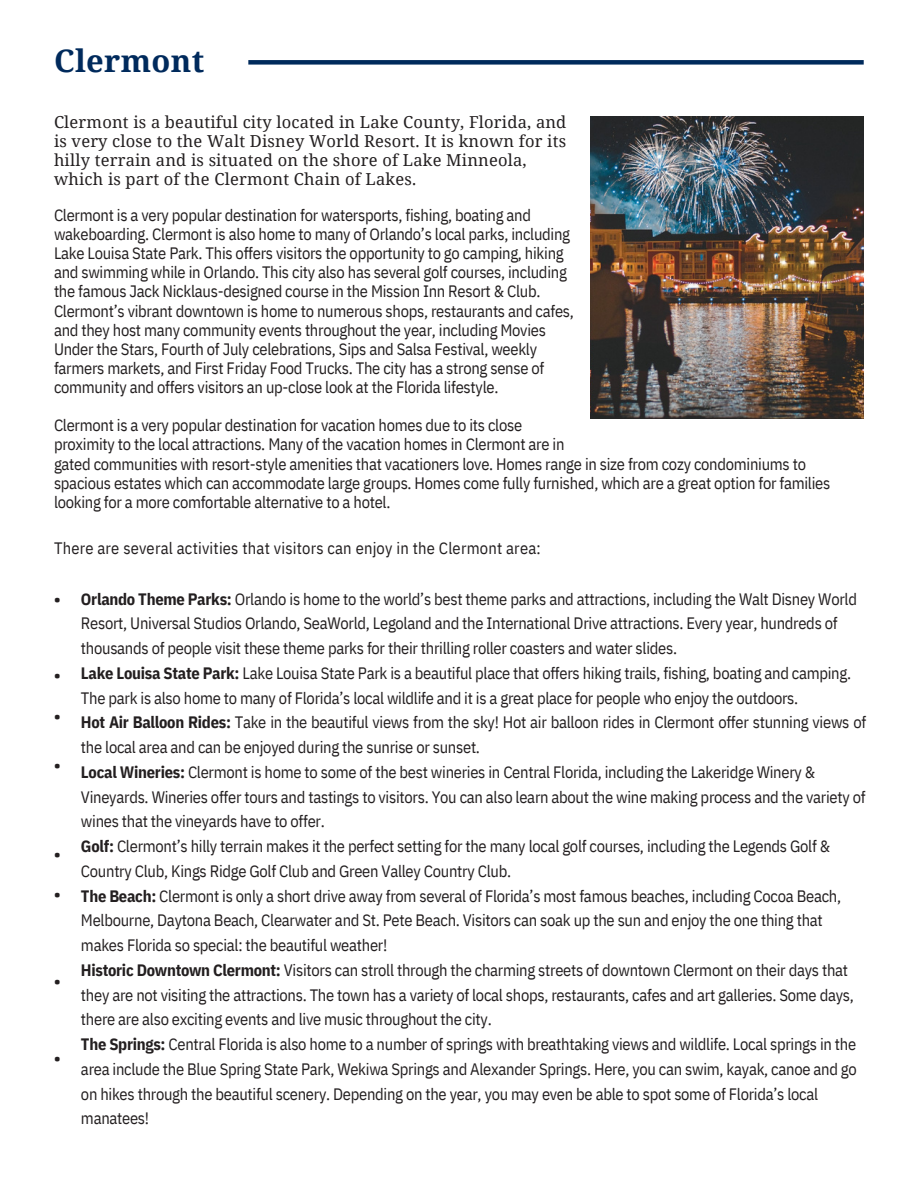
<style>
.page{position:relative;width:918px;height:1188px;background:#fff}
.page>*{position:absolute;margin:0;border:0;box-sizing:border-box;transform-origin:0 0}
.t1{font:700 30.9px "Noto Serif";letter-spacing:.015em;color:#002a5c}
.t2{font:16.5px/24.8px "IBM Plex Sans Cond";letter-spacing:-.015em;color:#231f20}
.t3{font:16.5px/19.2px "Noto Serif";letter-spacing:.01em;color:#231f20}
.t4{font:16.5px "IBM Plex Sans Cond";letter-spacing:.01em;color:#231f20}
.t5{font:700 16.5px "IBM Plex Sans Cond";color:#231f20}
.s1{font-weight:700}
</style>
<div class="page">
<img style="left:590px;top:116px;width:274px;height:303px">
<div style="left:248px;top:60px;width:616px;height:5px;background:#002a5c"></div>
<p class="t1" style="left:54px;top:39px;width:152px">Clermont</p>
<p class="t3" style="left:54px;top:112px;width:514px">Clermont is a beautiful city located in Lake County, Florida, and is very close to the Walt Disney World Resort. It is known for its hilly terrain and is situated on the shore of Lake Minneola, which is part of the Clermont Chain of Lakes.</p>
<p class="t2" style="left:54px;top:202px;width:479px">Clermont is a very popular destination for watersports, fishing, boating and</p>
<p class="t2" style="left:54px;top:221px;width:518px">wakeboarding. Clermont is also home to many of Orlando’s local parks, including</p>
<p class="t2" style="left:54px;top:241px;width:511px">Lake Louisa State Park. This offers visitors the opportunity to go camping, hiking</p>
<p class="t2" style="left:54px;top:260px;width:514px">and swimming while in Orlando. This city also has several golf courses, including</p>
<p class="t2" style="left:54px;top:279px;width:488px">the famous Jack Nicklaus-designed course in the Mission Inn Resort &amp; Club.</p>
<p class="t2" style="left:54px;top:298px;width:521px">Clermont’s vibrant downtown is home to numerous shops, restaurants and cafes,</p>
<p class="t2" style="left:54px;top:317px;width:493px">and they host many community events throughout the year, including Movies</p>
<p class="t2" style="left:54px;top:336px;width:485px">Under the Stars, Fourth of July celebrations, Sips and Salsa Festival, weekly</p>
<p class="t2" style="left:54px;top:355px;width:492px">farmers markets, and First Friday Food Trucks. The city has a strong sense of</p>
<p class="t2" style="left:54px;top:374px;width:446px">community and offers visitors an up-close look at the Florida lifestyle.</p>
<p class="t2" style="left:54px;top:413px;width:470px">Clermont is a very popular destination for vacation homes due to its close</p>
<p class="t2" style="left:54px;top:432px;width:512px">proximity to the local attractions. Many of the vacation homes in Clermont are in</p>
<p class="t2" style="left:54px;top:454px;width:778px;line-height:19.2px">gated communities with resort-style amenities that vacationers love. Homes range in size from cozy condominiums to spacious estates which can accommodate large groups. Homes come fully furnished, which are a great option for families looking for a more comfortable alternative to a hotel.</p>
<p class="t4" style="left:54px;top:537px;width:488px">There are several activities that visitors can enjoy in the Clermont area:</p>
<p class="t5" style="left:54px;top:588px;width:8px">•</p>
<p class="t5" style="left:54px;top:664px;width:8px">•</p>
<p class="t5" style="left:54px;top:705px;width:8px">•</p>
<p class="t5" style="left:54px;top:754px;width:8px">•</p>
<p class="t5" style="left:54px;top:843px;width:8px">•</p>
<p class="t5" style="left:54px;top:883px;width:8px">•</p>
<p class="t5" style="left:54px;top:970px;width:8px">•</p>
<p class="t5" style="left:54px;top:1047px;width:8px">•</p>
<p class="t2" style="left:81px;top:586px;width:778px"><span class="s1">Orlando Theme Parks:</span> Orlando is home to the world’s best theme parks and attractions, including the Walt Disney World<br>Resort, Universal Studios Orlando, SeaWorld, Legoland and the International Drive attractions. Every year, hundreds of thousands of people visit these theme parks for their thrilling roller coasters and water slides.</p>
<p class="t2" style="left:81px;top:660px;width:772px"><span class="s1">Lake Louisa State Park:</span> Lake Louisa State Park is a beautiful place that offers hiking trails, fishing, boating and camping.<br>The park is also home to many of Florida’s local wildlife and it is a great place for people who enjoy the outdoors.</p>
<p class="t2" style="left:81px;top:710px;width:787px"><span class="s1">Hot Air Balloon Rides:</span> Take in the beautiful views from the sky! Hot air balloon rides in Clermont offer stunning views of the local area and can be enjoyed during the sunrise or sunset.</p>
<p class="t2" style="left:81px;top:759px;width:736px"><span class="s1">Local Wineries:</span> Clermont is home to some of the best wineries in Central Florida, including the Lakeridge Winery &amp;</p>
<p class="t2" style="left:81px;top:784px;width:786px">Vineyards. Wineries offer tours and tastings to visitors. You can also learn about the wine making process and the variety of wines that the vineyards have to offer.</p>
<p class="t2" style="left:81px;top:834px;width:751px"><span class="s1">Golf:</span> Clermont’s hilly terrain makes it the perfect setting for the many local golf courses, including the Legends Golf &amp;</p>
<p class="t2" style="left:81px;top:858px;width:432px">Country Club, Kings Ridge Golf Club and Green Valley Country Club.</p>
<p class="t2" style="left:81px;top:883px;width:762px"><span class="s1">The Beach:</span> Clermont is only a short drive away from several of Florida’s most famous beaches, including Cocoa Beach,<br>Melbourne, Daytona Beach, Clearwater and St. Pete Beach. Visitors can soak up the sun and enjoy the one thing that makes Florida so special: the beautiful weather!</p>
<p class="t2" style="left:81px;top:957px;width:774px"><span class="s1">Historic Downtown Clermont:</span> Visitors can stroll through the charming streets of downtown Clermont on their days that they are not visiting the attractions. The town has a variety of local shops, restaurants, cafes and art galleries. Some days, there are also exciting events and live music throughout the city.</p>
<p class="t2" style="left:81px;top:1032px;width:777px"><span class="s1">The Springs:</span> Central Florida is also home to a number of springs with breathtaking views and wildlife. Local springs in the area include the Blue Spring State Park, Wekiwa Springs and Alexander Springs. Here, you can swim, kayak, canoe and go on hikes through the beautiful scenery. Depending on the year, you may even be able to spot some of Florida’s local manatees!</p>
</div>
